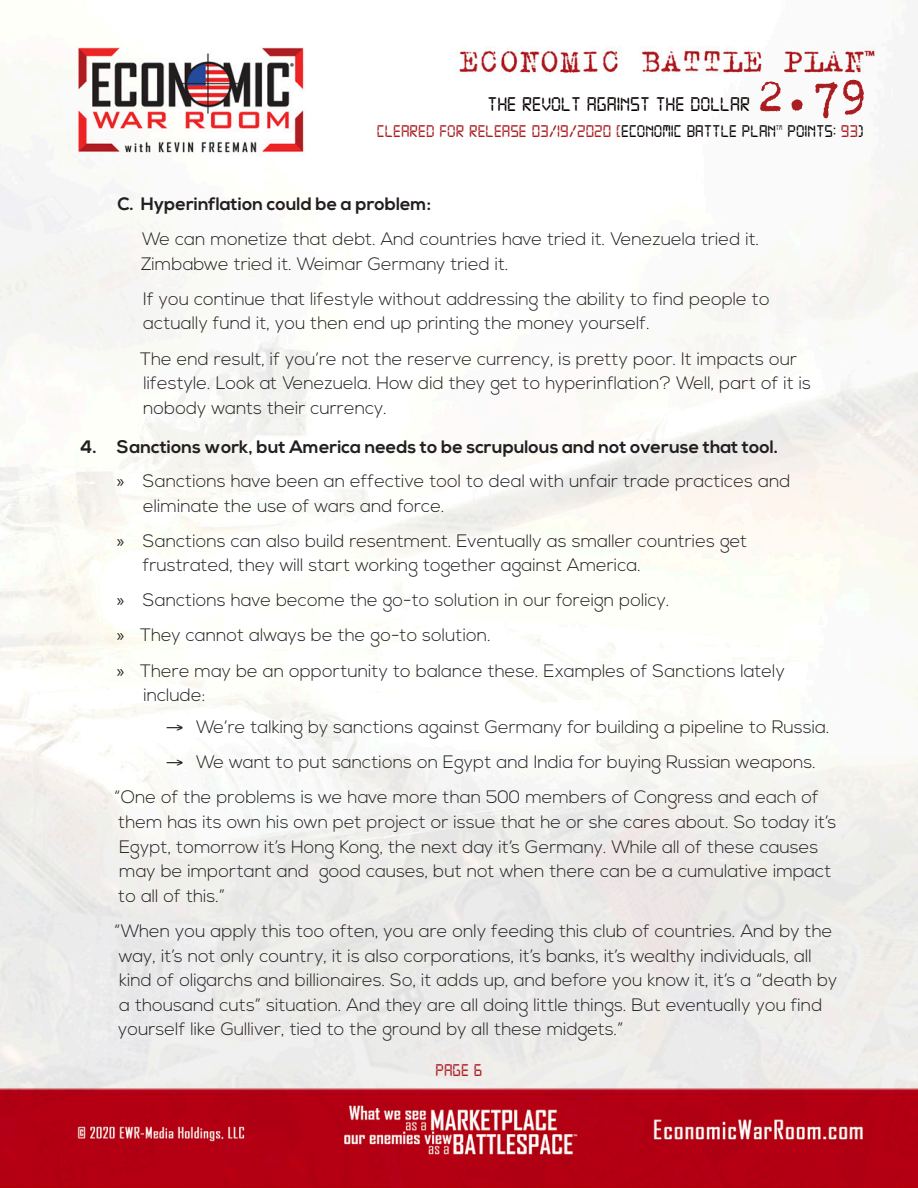
<style>
.page{position:relative;width:918px;height:1188px;background:#fff}
.page>*{position:absolute;margin:0;border:0;box-sizing:border-box;transform-origin:0 0}
.t1{font:51px "Trixie";color:#aa1e21}
.t2{font:21px "Digital 7";color:#080302}
._2nd_level_No_Bullet{font:300 18px/24.6px "Nexa";color:#231f20}
.Main_Number_Section{font:700 18px "Nexa";color:#231f20}
.t3{font:18px "Digital 7";color:#aa1e21}
._2nd_level_No_Bullet-2{font:700 18px "Nexa";color:#231f20}
.t4{font:18px "Digital 7";color:#080302}
.t5{font:7.05px "Digital 7";color:#080302}
.s1{color:#080302}
.s2{color:#aa1e21}
.s3{font-family:"Myriad Pro";font-weight:400}
</style>
<div class="page">
<img style="left:0;top:35px;width:918px;height:1153px">
<h1 class="t1" style="left:756px;top:62px;width:114px">2.79</h1>
<p class="t3" style="left:377px;top:123px;width:401px">CLEARED FOR RELEASE 03/19/2020 [<span class="s1">ECONOMIC BATTLE PLAN</span></p>
<p class="t5" style="left:776px;top:124px;width:8px">TM</p>
<p class="t4" style="left:788px;top:123px;width:78px">POINTS: <span class="s2">93</span>)</p>
<p class="t2" style="left:487px;top:95px;width:264px">THE REVOLT AGAINST THE DOLLAR</p>
<p class="_2nd_level_No_Bullet-2" style="left:117px;top:193px;width:315px">C. Hyperinflation could be a problem:</p>
<p class="_2nd_level_No_Bullet" style="left:141px;top:227px;width:620px">We can monetize that debt. And countries have tried it. Venezuela tried it.<br>Zimbabwe tried it. Weimar Germany tried it.</p>
<p class="_2nd_level_No_Bullet" style="left:143px;top:287px;width:628px">If you continue that lifestyle without addressing the ability to find people to actually fund it, you then end up printing the money yourself.</p>
<p class="_2nd_level_No_Bullet" style="left:140px;top:347px;width:673px">The end result, if you’re not the reserve currency, is pretty poor. It impacts our lifestyle. Look at Venezuela. How did they get to hyperinflation? Well, part of it is nobody wants their currency.</p>
<p class="Main_Number_Section" style="left:80px;top:436px;width:699px">4. Sanctions work, but America needs to be scrupulous and not overuse that tool.</p>
<p class="_2nd_level_No_Bullet" style="left:143px;top:469px;width:649px;text-indent:-26px"><span class="s3">»</span> Sanctions have been an effective tool to deal with unfair trade practices and eliminate the use of wars and force.</p>
<p class="_2nd_level_No_Bullet" style="left:143px;top:529px;width:606px;text-indent:-26px"><span class="s3">»</span> Sanctions can also build resentment. Eventually as smaller countries get frustrated, they will start working together against America.</p>
<p class="_2nd_level_No_Bullet" style="left:117px;top:589px;width:554px"><span class="s3">»</span> Sanctions have become the go-to solution in our foreign policy.</p>
<p class="_2nd_level_No_Bullet" style="left:117px;top:624px;width:375px"><span class="s3">»</span> They cannot always be the go-to solution.</p>
<p class="_2nd_level_No_Bullet" style="left:143px;top:659px;width:643px;text-indent:-26px"><span class="s3">»</span> There may be an opportunity to balance these. Examples of Sanctions lately include:</p>
<p class="_2nd_level_No_Bullet" style="left:166px;top:716px;width:665px">→ We’re talking by sanctions against Germany for building a pipeline to Russia.</p>
<p class="_2nd_level_No_Bullet" style="left:166px;top:751px;width:652px">→ We want to put sanctions on Egypt and India for buying Russian weapons.</p>
<p class="_2nd_level_No_Bullet" style="left:115px;top:786px;width:723px">“One of the problems is we have more than 500 members of Congress and each of them has its own his own pet project or issue that he or she cares about. So today it’s Egypt, tomorrow it’s Hong Kong, the next day it’s Germany. While all of these causes may be important and good causes, but not when there can be a cumulative impact to all of this.”</p>
<p class="_2nd_level_No_Bullet" style="left:115px;top:919px;width:724px">“When you apply this too often, you are only feeding this club of countries. And by the way, it’s not only country, it is also corporations, it’s banks, it’s wealthy individuals, all kind of oligarchs and billionaires. So, it adds up, and before you know it, it’s a “death by a thousand cuts” situation. And they are all doing little things. But eventually you find yourself like Gulliver, tied to the ground by all these midgets.”</p>
<p class="t3" style="left:436px;top:1062px;width:48px">PAGE 6</p>
</div>
